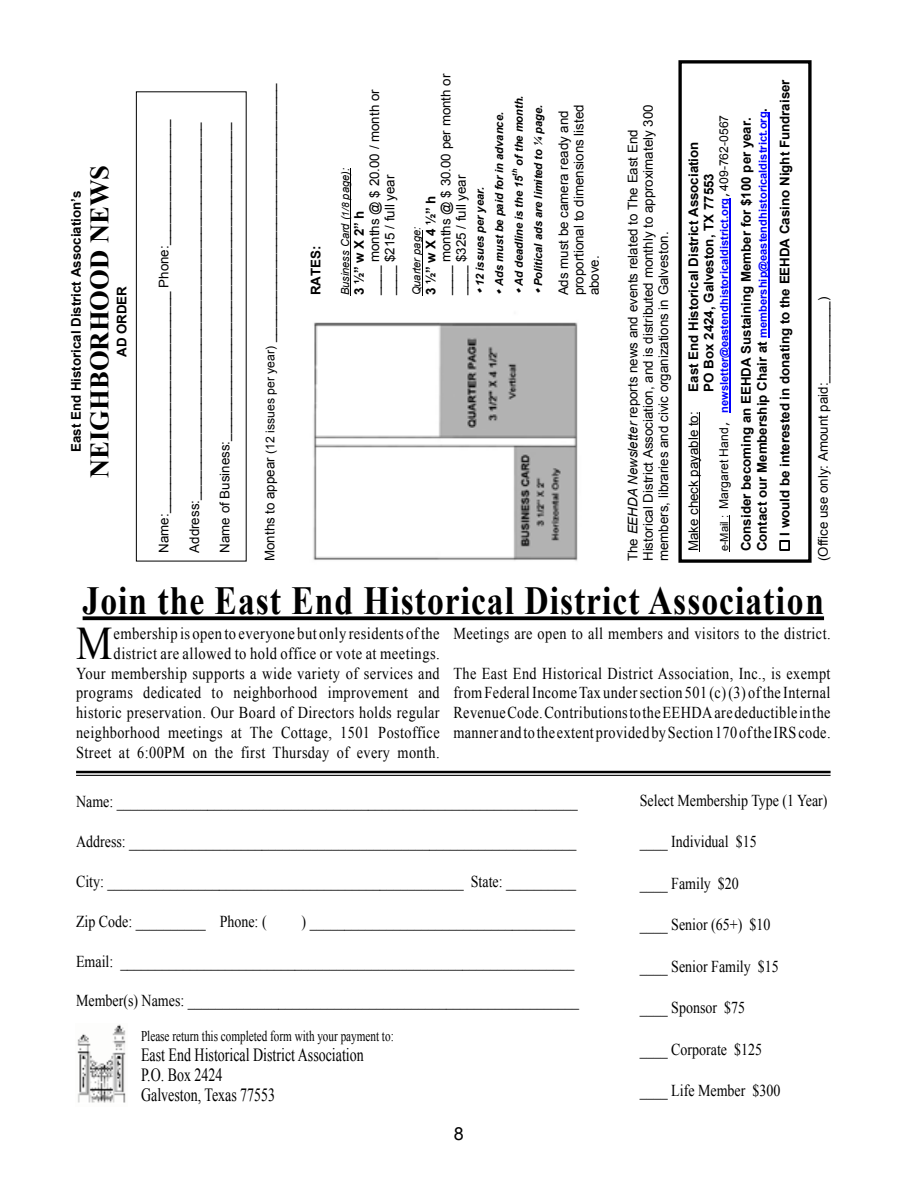
<style>
.page{position:relative;width:918px;height:1188px;background:#fff}
.page>*{position:absolute;margin:0;border:0;box-sizing:border-box;transform-origin:0 0}
.t1{font:46.65px "Times New Roman";color:#000;scale:.88 1}
.t2{font:700 39.9px "Times New Roman";letter-spacing:.03em;color:#000;scale:.84 1}
.t3{font:700 26.7px "Times New Roman";color:#000}
.t4{font:18.6px/20px "Times New Roman";color:#000;scale:.75 1}
.t5{font:18px "Arial";color:#000}
.t6{font:16.65px "Times New Roman";color:#000;scale:.84 1}
.t7{font:16.65px/20px "Times New Roman";letter-spacing:.03em;color:#000;text-align:right;scale:.88 1}
.t8{font:16.65px/20px "Times New Roman";letter-spacing:.03em;color:#000;text-align:justify;scale:.86 1}
.t9{font:16.65px "Times New Roman";letter-spacing:.03em;color:#000;scale:.84 1}
.t10{font:14.85px "Times New Roman";color:#000;scale:.75 1}
.t11{font:13.35px/15.3px "Arial";color:#000}
.t12{font:700 13.35px/15.5px "Arial";color:#000}
.t13{font:700 11.1px "Arial";color:#00f}
.t14{font:italic 700 11.1px/19.4px "Arial";color:#000}
.t15{font:italic 11.1px "Arial";color:#000}
.t16{font:italic 700 7.2px "Arial";color:#000}
.s1{font-size:12.15px}
.s2{font-size:10.05px}
.s3{font-style:italic}
.s4{font-weight:400;color:#000}
.s5{font-weight:400;font-size:12.15px;color:#000}
.s6{font-family:"Courier New";font-weight:400;font-size:12.15px;color:#000}
.s7{font-size:13.35px;color:#000}
</style>
<div class="page">
<hr style="left:83px;top:617px;width:741px;height:3px;background:#000">
<img style="left:77px;top:1024px;width:49px;height:79px">
<hr style="left:76px;top:771px;width:755px;height:2px;background:#000">
<hr style="left:76px;top:775px;width:755px;height:1px;background:#000">
<hr style="left:350px;top:168px;width:1px;height:127px;background:#000">
<hr style="left:422px;top:230px;width:1px;height:65px;background:#000">
<img style="left:313px;top:322px;width:265px;height:239px">
<div style="left:678px;top:60px;width:134px;height:503px;border:3px solid #000"></div>
<hr style="left:699px;top:412px;width:1px;height:139px;background:#000">
<hr style="left:729px;top:515px;width:1px;height:36px;background:#000">
<hr style="left:729px;top:198px;width:2px;height:215px;background:#00f">
<hr style="left:768px;top:112px;width:1px;height:226px;background:#00f">
<div style="left:136px;top:91px;width:111px;height:470px;border:1px solid #000"></div>
<svg style="left:780px;top:540px;width:10px;height:11px"></svg>
<p class="t12" style="left:69px;top:452px;width:263px;rotate:-90deg">East End Historical District Association’s</p>
<h3 class="t3" style="left:81px;top:478px;width:314px;rotate:-90deg">NEIGHBORHOOD NEWS</h3>
<p class="t12" style="left:115px;top:357px;width:72px;rotate:-90deg">AD ORDER</p>
<p class="t11" style="left:156px;top:553px;width:435px;rotate:-90deg">Name:______________________________ Phone:_________________</p>
<p class="t11" style="left:187px;top:553px;width:432px;rotate:-90deg">Address:___________________________________________________</p>
<p class="t11" style="left:217px;top:553px;width:432px;rotate:-90deg">Name of Business:___________________________________________</p>
<p class="t11" style="left:262px;top:561px;width:480px;rotate:-90deg">Months to appear <span class="s1">(12 issues per year)</span> ___________________________________</p>
<p class="t12" style="left:309px;top:295px;width:51px;rotate:-90deg">RATES:</p>
<p class="t11" style="left:367px;top:295px;width:208px;rotate:-90deg">____ months @ $ 20.00 / month or ____ $215 / full year</p>
<p class="t15" style="left:338px;top:295px;width:129px;rotate:-90deg">Business Card (<span class="s2">1/8</span> page):</p>
<p class="t12" style="left:352px;top:295px;width:87px;rotate:-90deg">3 ½” w X 2” h</p>
<p class="t11" style="left:438px;top:295px;width:223px;rotate:-90deg">____ months @ $ 30.00 per month or ____ $325 / full year</p>
<p class="t14" style="left:509px;top:286px;width:192px;text-indent:120px;rotate:-90deg">of the month.<br>Political ads are limited to ¼ page.</p>
<p class="t11" style="left:556px;top:295px;width:192px;rotate:-90deg">Ads must be camera ready and proportional to dimensions listed above.</p>
<p class="t11" style="left:625px;top:561px;width:458px;rotate:-90deg">The <span class="s3">EEHDA Newsletter</span> reports news and events related to The East End<br>Historical District Association, and is distributed monthly to approximately 300 members, libraries and civic organizations in Galveston.</p>
<p class="t14" style="left:471px;top:286px;width:175px;rotate:-90deg">12 issues per year.<br>Ads must be paid for in advance.<br>Ad deadline is the 15</p>
<p class="t16" style="left:510px;top:176px;width:8px;rotate:-90deg">th</p>
<p class="t12" style="left:423px;top:295px;width:101px;rotate:-90deg">3 ½” w X 4 ½” h</p>
<p class="t15" style="left:409px;top:295px;width:70px;rotate:-90deg">Quarter page:</p>
<p class="t13" style="left:717px;top:551px;width:438px;rotate:-90deg"><span class="s4">e-Mail :</span> <span class="s5">Margaret Hand</span><span class="s6">,</span> newsletter@eastendhistoricaldistrict.org<span class="s6">,</span><span class="s5">409-762-0567</span></p>
<p class="t12" style="left:739px;top:551px;width:436px;rotate:-90deg">Consider becoming an EEHDA Sustaining Member for $100 per year.</p>
<p class="t13" style="left:756px;top:551px;width:445px;rotate:-90deg"><span class="s7">Contact our Membership Chair at</span> membership@eastendhistoricaldistrict.org<span class="s7">.</span></p>
<p class="t12" style="left:686px;top:392px;width:252px;rotate:-90deg">East End Historical District Association<br>PO Box 2424, Galveston, TX 77553</p>
<p class="t11" style="left:686px;top:551px;width:141px;rotate:-90deg">Make check payable to:</p>
<p class="t12" style="left:778px;top:536px;width:458px;rotate:-90deg">I would be interested in donating to the EEHDA Casino Night Fundraiser</p>
<p class="t11" style="left:816px;top:561px;width:266px;rotate:-90deg">(Office use only: Amount paid:___________)</p>
<h2 class="t2" style="left:83px;top:573px;width:884px">Join the East End Historical District Association</h2>
<p class="t8" style="left:453px;top:623px;width:440px">Meetings are open to all members and visitors to the district.</p>
<p class="t8" style="left:453px;top:663px;width:440px">The East End Historical District Association, Inc., is exempt from Federal Income Tax under section 501 (c) (3) of the Internal Revenue Code. Contributions to the EEHDA are deductible in the manner and to the extent provided by Section 170 of the IRS code.</p>
<p class="t7" style="left:76px;top:623px;width:415px">embership is open to everyone but only residents of the district are allowed to hold office or vote at meetings.<br>Your membership supports a wide variety of services and programs dedicated to neighborhood improvement and historic preservation. Our Board of Directors holds regular neighborhood meetings at The Cottage, 1501 Postoffice Street at 6:00PM on the first Thursday of every month.</p>
<h1 class="t1" style="left:76px;top:612px;width:43px">M</h1>
<p class="t9" style="left:76px;top:790px;width:599px">Name: __________________________________________________________________</p>
<p class="t6" style="left:76px;top:830px;width:597px">Address: ________________________________________________________________</p>
<p class="t6" style="left:76px;top:870px;width:597px">City: ___________________________________________________ State: __________</p>
<p class="t6" style="left:76px;top:910px;width:228px">Zip Code: __________ Phone: (</p>
<p class="t9" style="left:302px;top:910px;width:327px">) ______________________________________</p>
<p class="t9" style="left:76px;top:950px;width:595px">Email: _________________________________________________________________</p>
<p class="t6" style="left:76px;top:990px;width:600px">Member(s) Names: ________________________________________________________</p>
<p class="t10" style="left:141px;top:1026px;width:338px">Please return this completed form with your payment to:</p>
<h3 class="t4" style="left:141px;top:1045px;width:298px">East End Historical District Association<br>P.O. Box 2424<br>Galveston, Texas 77553</h3>
<h3 class="t5" style="left:454px;top:1122px;width:12px">8</h3>
<p class="t6" style="left:640px;top:789px;width:225px">Select Membership Type (1 Year)</p>
<p class="t6" style="left:640px;top:830px;width:141px">____ Individual $15</p>
<p class="t6" style="left:640px;top:872px;width:119px">____ Family $20</p>
<p class="t6" style="left:640px;top:913px;width:157px">____ Senior (65+) $10</p>
<p class="t6" style="left:640px;top:955px;width:167px">____ Senior Family $15</p>
<p class="t6" style="left:640px;top:996px;width:127px">____ Sponsor $75</p>
<p class="t6" style="left:640px;top:1038px;width:147px">____ Corporate $125</p>
<p class="t6" style="left:640px;top:1079px;width:169px">____ Life Member $300</p>
</div>
